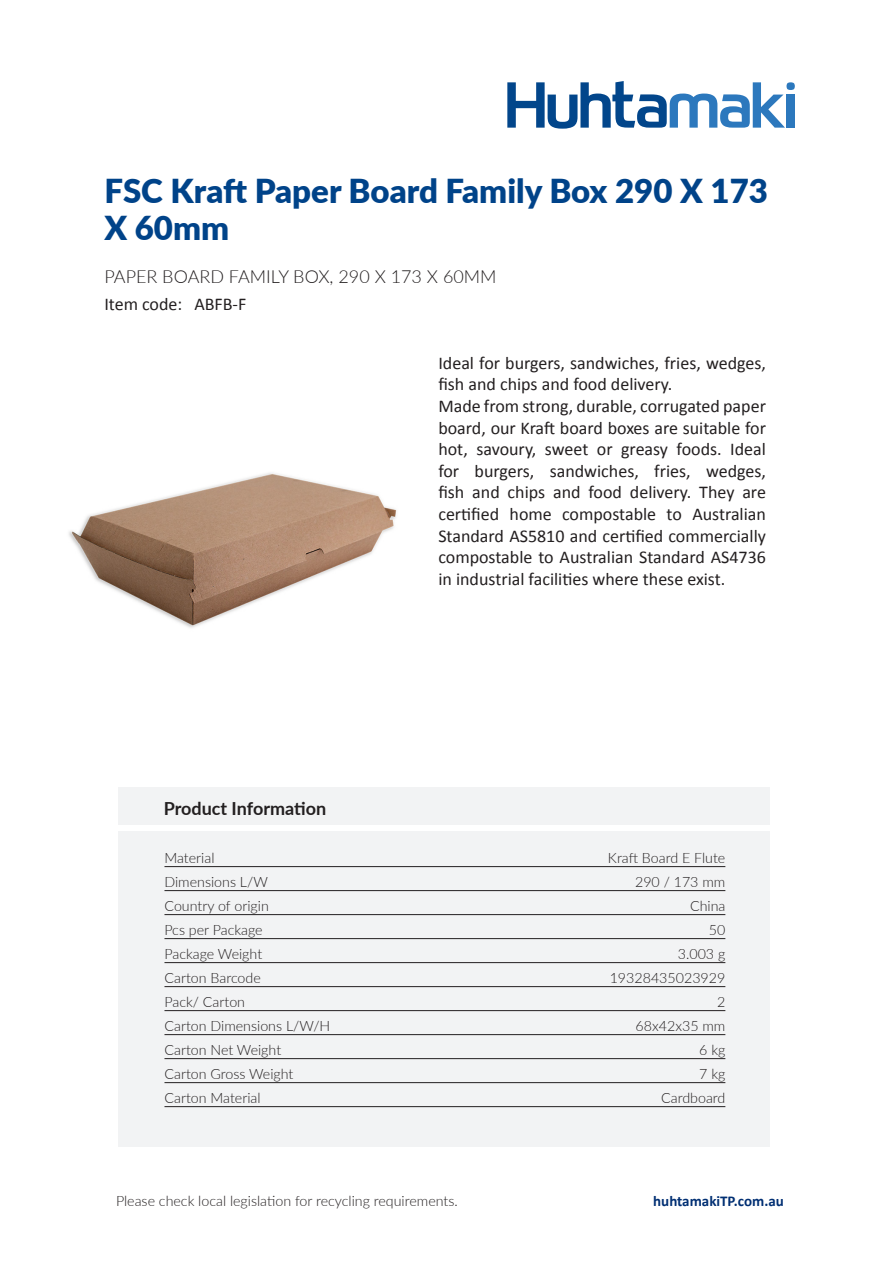
<style>
.page{position:relative;width:893px;height:1263px;background:#fff}
.page>*{position:absolute;margin:0;border:0;box-sizing:border-box;transform-origin:0 0}
.t1{font:900 33px/37.5px "Lato";color:#004389}
.t2{font:18px/21.6px "Calibri";color:#231f20}
.t3{font:300 18px "Lato";color:#231f20}
.t4{font:700 18px "Lato";color:#231f20}
.t5{font:700 15px "Calibri";color:#002f73}
.t6{font:300 14.25px "Lato";color:#231f20}
</style>
<div class="page">
<svg style="left:507px;top:81px;width:288px;height:48px"></svg>
<div style="left:118px;top:787px;width:652px;height:37px;background:#f2f3f4"></div>
<div style="left:118px;top:831px;width:652px;height:315px;background:#f2f3f4"></div>
<img style="left:69px;top:473px;width:328px;height:155px">
<hr style="left:164px;top:866px;width:561px;height:1px;background:#231f20">
<hr style="left:164px;top:890px;width:561px;height:1px;background:#231f20">
<hr style="left:164px;top:914px;width:561px;height:1px;background:#231f20">
<hr style="left:164px;top:938px;width:561px;height:1px;background:#231f20">
<hr style="left:164px;top:962px;width:561px;height:1px;background:#231f20">
<hr style="left:164px;top:986px;width:561px;height:1px;background:#231f20">
<hr style="left:164px;top:1010px;width:561px;height:1px;background:#231f20">
<hr style="left:164px;top:1034px;width:561px;height:1px;background:#231f20">
<hr style="left:164px;top:1058px;width:561px;height:1px;background:#231f20">
<hr style="left:164px;top:1082px;width:561px;height:1px;background:#231f20">
<hr style="left:164px;top:1106px;width:561px;height:1px;background:#231f20">
<h1 class="t1" style="left:104px;top:171px;width:665px">FSC Kraft Paper Board Family Box 290 X 173<br>X 60mm</h1>
<p class="t3" style="left:104px;top:263px;width:394px">PAPER BOARD FAMILY BOX, 290 X 173 X 60MM</p>
<p class="t2" style="left:104px;top:293px;width:79px">Item code:</p>
<p class="t2" style="left:194px;top:293px;width:54px">ABFB-F</p>
<p class="t4" style="left:164px;top:795px;width:164px">Product Information</p>
<p class="t2" style="left:438px;top:351px;width:329px">Ideal for burgers, sandwiches, fries, wedges, fish and chips and food delivery.<br>Made from strong, durable, corrugated paper board, our Kraft board boxes are suitable for hot, savoury, sweet or greasy foods. Ideal for burgers, sandwiches, fries, wedges, fish and chips and food delivery. They are certified home compostable to Australian Standard AS5810 and certified commercially compostable to Australian Standard AS4736 in industrial facilities where these exist.</p>
<p class="t6" style="left:164px;top:848px;width:52px">Material</p>
<p class="t6" style="left:608px;top:848px;width:119px">Kraft Board E Flute</p>
<p class="t6" style="left:164px;top:872px;width:105px">Dimensions L/W</p>
<p class="t6" style="left:635px;top:872px;width:92px">290 / 173 mm</p>
<p class="t6" style="left:164px;top:896px;width:106px">Country of origin</p>
<p class="t6" style="left:690px;top:896px;width:37px">China</p>
<p class="t6" style="left:164px;top:920px;width:100px">Pcs per Package</p>
<p class="t6" style="left:709px;top:920px;width:18px">50</p>
<p class="t6" style="left:164px;top:944px;width:99px">Package Weight</p>
<p class="t6" style="left:678px;top:944px;width:49px">3.003 g</p>
<p class="t6" style="left:164px;top:968px;width:98px">Carton Barcode</p>
<p class="t6" style="left:610px;top:968px;width:117px">19328435023929</p>
<p class="t6" style="left:164px;top:992px;width:82px">Pack/ Carton</p>
<p class="t6" style="left:717px;top:992px;width:10px">2</p>
<p class="t6" style="left:164px;top:1016px;width:167px">Carton Dimensions L/W/H</p>
<p class="t6" style="left:636px;top:1016px;width:91px">68x42x35 mm</p>
<p class="t6" style="left:164px;top:1040px;width:118px">Carton Net Weight</p>
<p class="t6" style="left:699px;top:1040px;width:28px">6 kg</p>
<p class="t6" style="left:164px;top:1064px;width:130px">Carton Gross Weight</p>
<p class="t6" style="left:699px;top:1064px;width:28px">7 kg</p>
<p class="t6" style="left:164px;top:1088px;width:98px">Carton Material</p>
<p class="t6" style="left:661px;top:1088px;width:66px">Cardboard</p>
<p class="t6" style="left:116px;top:1190px;width:343px">Please check local legislation for recycling requirements.</p>
<p class="t5" style="left:653px;top:1190px;width:132px">huhtamakiTP.com.au</p>
</div>
